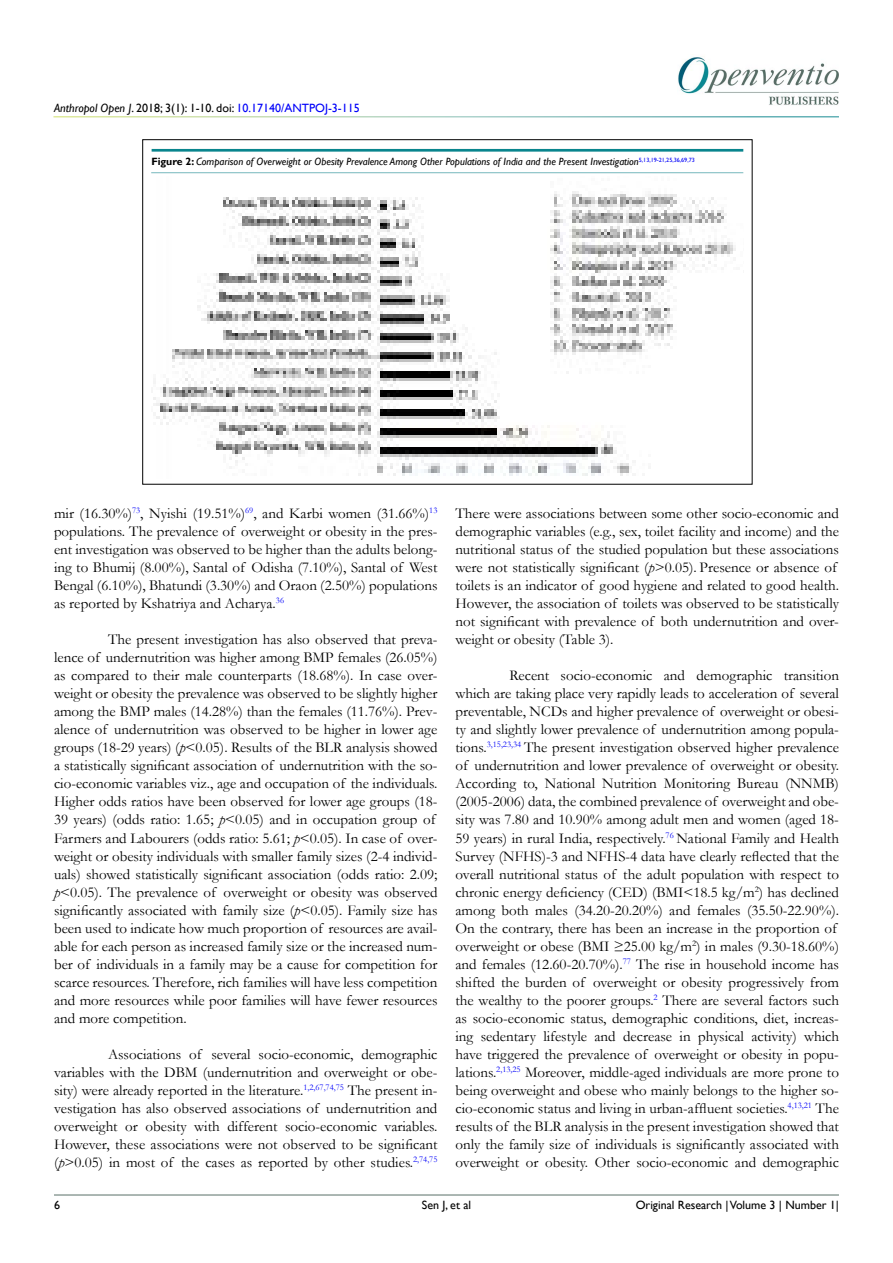
<style>
.page{position:relative;width:893px;height:1263px;background:#fff}
.page>*{position:absolute;margin:0;border:0;box-sizing:border-box;transform-origin:0 0}
.t1{font:15px/18px "Garamond";color:#000}
.t2{font:12px "Gill Sans";color:#0000fa}
.t3{font:12px "Gill Sans";color:#000}
.t4{font:italic 10.5px "Gill Sans";color:#000}
.s1{font-style:italic;color:#000}
.s2{color:#000}
.s3{font-weight:700;font-style:normal}
.s4{font-style:italic}
</style>
<div class="page">
<img style="left:678px;top:57px;width:161px;height:48px">
<hr style="left:54px;top:1194px;width:785px;height:1px;background:#597068">
<img style="left:153px;top:191px;width:583px;height:285px">
<div style="left:139px;top:136px;width:618px;height:16px;background:#f9f2f3;opacity:.75"></div>
<hr style="left:151px;top:173px;width:592px;height:1px;background:#0a8b93">
<p class="t2" style="left:54px;top:101px;width:307px"><span class="s1">Anthropol Open J</span><span class="s2">. 2018; 3(1): 1-10. doi:</span> 10.17140/ANTPOJ-3-115</p>
<p class="t4" style="left:151px;top:155px;width:545px"><span class="s3">Figure 2:</span> Comparison of Overweight or Obesity Prevalence Among Other Populations of India and the Present Investigation<sup>5,13,19-21,25,36,69,73</sup></p>
<p class="t1" style="left:54px;top:504px;width:385px;text-align:justify">mir (16.30%)<sup>73</sup>, Nyishi (19.51%)<sup>69</sup>, and Karbi women (31.66%)<sup>13 </sup>populations. The prevalence of overweight or obesity in the pres&shy;ent investigation was observed to be higher than the adults belong&shy;ing to Bhumij (8.00%), Santal of Odisha (7.10%), Santal of West Bengal (6.10%), Bhatundi (3.30%) and Oraon (2.50%) populations as reported by Kshatriya and Acharya.<sup>36</sup></p>
<p class="t1" style="left:54px;top:630px;width:385px;text-indent:54px">The present investigation has also observed that preva&shy;lence of undernutrition was higher among BMP females (26.05%) as compared to their male counterparts (18.68%). In case over&shy;weight or obesity the prevalence was observed to be slightly higher among the BMP males (14.28%) than the females (11.76%). Prev&shy;alence of undernutrition was observed to be higher in lower age groups (18-29 years) (<span class="s4">p</span>&lt;0.05). Results of the BLR analysis showed a statistically significant association of undernutrition with the so&shy;cio-economic variables viz., age and occupation of the individuals.<br>Higher odds ratios have been observed for lower age groups (18- 39 years) (odds ratio: 1.65; <span class="s4">p</span>&lt;0.05) and in occupation group of Farmers and Labourers (odds ratio: 5.61; <span class="s4">p</span>&lt;0.05). In case of over&shy;weight or obesity individuals with smaller family sizes (2-4 individ&shy;uals) showed statistically significant association (odds ratio: 2.09; <span class="s4">p</span>&lt;0.05). The prevalence of overweight or obesity was observed significantly associated with family size (<span class="s4">p</span>&lt;0.05). Family size has been used to indicate how much proportion of resources are avail&shy;able for each person as increased family size or the increased num&shy;ber of individuals in a family may be a cause for competition for scarce resources. Therefore, rich families will have less competition and more resources while poor families will have fewer resources and more competition.</p>
<p class="t1" style="left:54px;top:1044px;width:385px;text-align:justify;text-indent:54px">Associations of several socio-economic, demographic variables with the DBM (undernutrition and overweight or obe&shy;sity) were already reported in the literature.<sup>1,2,67,74,75</sup> The present in&shy;vestigation has also observed associations of undernutrition and overweight or obesity with different socio-economic variables.<br>However, these associations were not observed to be significant (<span class="s4">p</span>&gt;0.05) in most of the cases as reported by other studies.<sup>2,74,75</sup></p>
<p class="t1" style="left:455px;top:504px;width:385px">There were associations between some other socio-economic and demographic variables (e.g., sex, toilet facility and income) and the nutritional status of the studied population but these associations were not statistically significant (<span class="s4">p</span>&gt;0.05). Presence or absence of toilets is an indicator of good hygiene and related to good health.<br>However, the association of toilets was observed to be statistically not significant with prevalence of both undernutrition and over&shy;weight or obesity (Table 3).</p>
<p class="t1" style="left:455px;top:666px;width:385px;text-indent:54px">Recent socio-economic and demographic transition which are taking place very rapidly leads to acceleration of several preventable, NCDs and higher prevalence of overweight or obesi&shy;ty and slightly lower prevalence of undernutrition among popula&shy;tions.<sup>3,15,23,34</sup> The present investigation observed higher prevalence of undernutrition and lower prevalence of overweight or obesity.<br>According to, National Nutrition Monitoring Bureau (NNMB) (2005-2006) data, the combined prevalence of overweight and obe&shy;sity was 7.80 and 10.90% among adult men and women (aged 18- 59 years) in rural India, respectively.<sup>76</sup> National Family and Health Survey (NFHS)-3 and NFHS-4 data have clearly reflected that the overall nutritional status of the adult population with respect to chronic energy deficiency (CED) (BMI&lt;18.5 kg/m<sup>2</sup>) has declined among both males (34.20-20.20%) and females (35.50-22.90%).<br>On the contrary, there has been an increase in the proportion of overweight or obese (BMI ≥25.00 kg/m<sup>2</sup>) in males (9.30-18.60%) and females (12.60-20.70%).<sup>77</sup> The rise in household income has shifted the burden of overweight or obesity progressively from the wealthy to the poorer groups.<sup>2</sup> There are several factors such as socio-economic status, demographic conditions, diet, increas&shy;ing sedentary lifestyle and decrease in physical activity) which have triggered the prevalence of overweight or obesity in popu&shy;lations.<sup>2,13,25</sup> Moreover, middle-aged individuals are more prone to being overweight and obese who mainly belongs to the higher so&shy;cio-economic status and living in urban-affluent societies.<sup>4,13,21</sup> The results of the BLR analysis in the present investigation showed that only the family size of individuals is significantly associated with overweight or obesity. Other socio-economic and demographic</p>
<p class="t3" style="left:636px;top:1198px;width:205px">Original Research | Volume 3 | Number 1|</p>
<p class="t3" style="left:54px;top:1198px;width:7px">6</p>
<p class="t3" style="left:422px;top:1198px;width:51px">Sen J, et al</p>
</div>
